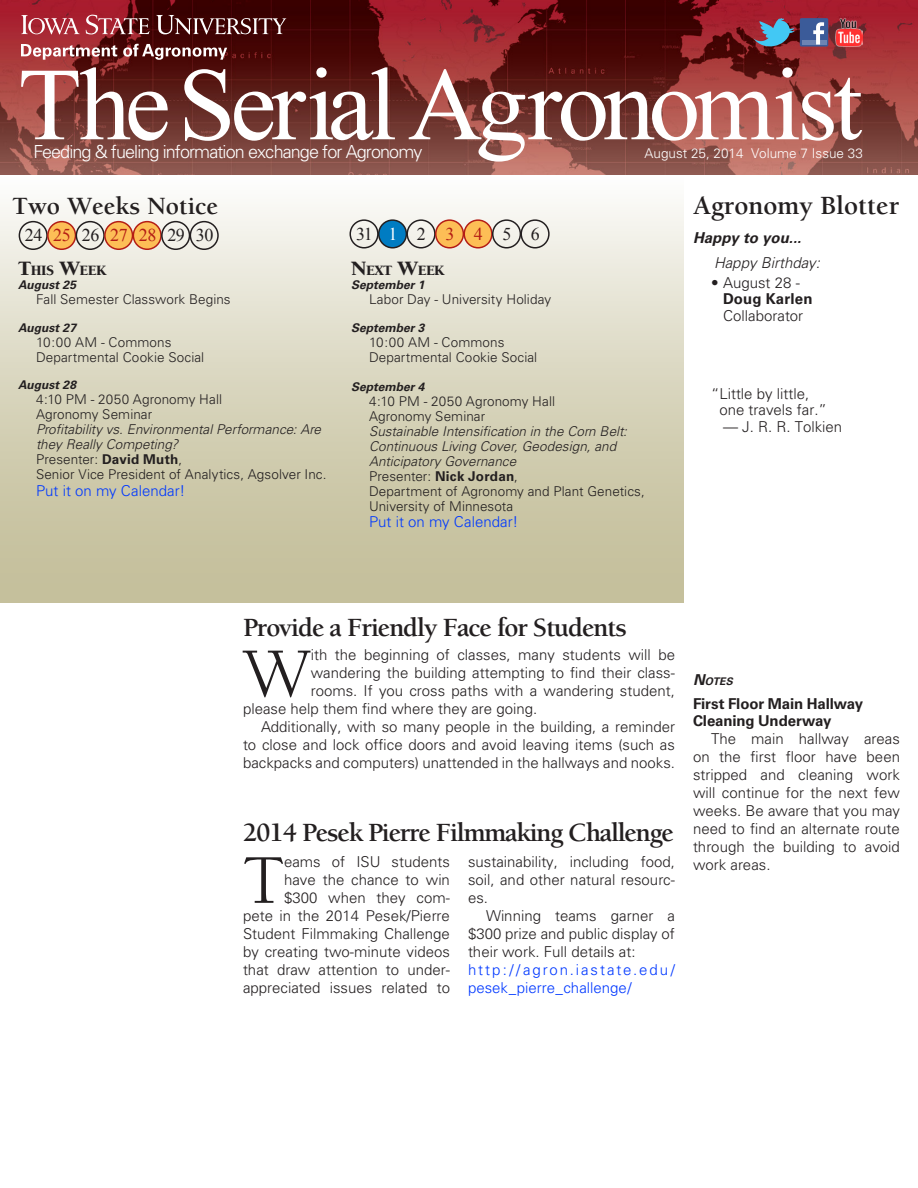
<style>
.page{position:relative;width:918px;height:1188px;background:#fff}
.page>*{position:absolute;margin:0;border:0;box-sizing:border-box;transform-origin:0 0}
.t1{font:103.5px "Times New Roman";letter-spacing:-.05em;color:#fff}
.Drop_Cap{font:71.7px "Berkeley";color:#231f20}
.HEADLINE{font:700 27px "Berkeley";letter-spacing:-.04em;color:#231f20}
.HEADLINE-2{font:700 27px "Berkeley";color:#231f20}
.t2{font:700 25.5px "Berkeley";color:#231f20}
.t3{font:300 18px "Univers";letter-spacing:-.05em;color:#fff}
.t4{font:18px "Times New Roman";letter-spacing:-.01em;color:#231f20}
.t5{font:18px "Times New Roman";letter-spacing:1.085em;color:#231f20}
.Drop_Cap-2{font:300 15px/18px "Univers";color:#231f20}
.Body_Copy{font:300 15px/18px "Univers";color:#231f20;text-align:justify}
.Body_Copy-2{font:300 15px/18px "Univers";letter-spacing:.005em;color:#0038ff}
.Bullet_List{font:300 15px/16.5px "Univers";color:#231f20}
.Notes_Headline{font:700 15px/16.5px "Univers";letter-spacing:-.01em;color:#231f20}
.Calendar_Text{font:300 15px "Univers";color:#0038ff}
.Bullet_List-2{font:italic 300 15px "Univers";color:#231f20}
.Subhead{font:italic 700 15px "Univers";color:#231f20}
.Calendar_This_Week_t{font:900 14.7px "Berkeley";letter-spacing:-.03em;color:#231f20}
.Calendar_Date{font:900 14.7px "Berkeley";letter-spacing:-.03em;color:#231f20}
.Calendar_Text-2{font:300 13.5px/15px "Univers";letter-spacing:.005em;color:#231f20}
.Calendar_Text-3{font:italic 300 13.5px/15px "Univers";letter-spacing:.005em;color:#231f20}
.t6{font:300 13.5px "Univers";color:#fff}
.Calendar_Date-2{font:italic 700 12px "Univers";color:#231f20}
.Subhead-2{font:italic 700 10.5px "Univers";color:#231f20}
.s1{font-weight:700}
.s2{color:#fff}
.s3{color:#b41d15}
.s4{font-size:21px}
.s5{font-size:15px}
</style>
<div class="page">
<img style="left:0;top:0;width:918px;height:175px">
<svg style="left:21px;top:15px;width:59px;height:19px"></svg>
<svg style="left:86px;top:15px;width:63px;height:20px"></svg>
<svg style="left:156px;top:15px;width:130px;height:20px;background:#6a3c3c"></svg>
<svg style="left:21px;top:44px;width:96px;height:16px"></svg>
<svg style="left:123px;top:44px;width:104px;height:16px"></svg>
<svg style="left:753px;top:18px;width:42px;height:28px"></svg>
<div style="left:800px;top:18px;width:28px;height:29px;background:#3b5b99;border-radius:2px"></div>
<div style="left:802px;top:40px;width:24px;height:5px;background:#6d84b3"></div>
<svg style="left:813px;top:22px;width:11px;height:23px"></svg>
<img style="left:836px;top:18px;width:27px;height:29px">
<div style="left:0;top:175px;width:684px;height:428px;background:linear-gradient(to bottom,#f8f7f4,#beb991)"></div>
<div style="left:19px;top:221px;width:29px;height:29px;border:2px solid #231f20;border-radius:50%"></div>
<div style="left:48px;top:222px;width:28px;height:27px;background:#fdbe56;border-radius:50%"></div>
<div style="left:47px;top:221px;width:29px;height:29px;border:2px solid #b41d15;border-radius:50%"></div>
<div style="left:76px;top:221px;width:29px;height:29px;border:2px solid #231f20;border-radius:50%"></div>
<div style="left:105px;top:222px;width:28px;height:27px;background:#fdbe56;border-radius:50%"></div>
<div style="left:104px;top:221px;width:29px;height:29px;border:2px solid #b41d15;border-radius:50%"></div>
<div style="left:133px;top:222px;width:28px;height:27px;background:#fdbe56;border-radius:50%"></div>
<div style="left:133px;top:221px;width:29px;height:29px;border:2px solid #b41d15;border-radius:50%"></div>
<div style="left:161px;top:221px;width:29px;height:29px;border:2px solid #231f20;border-radius:50%"></div>
<div style="left:190px;top:221px;width:29px;height:29px;border:2px solid #231f20;border-radius:50%"></div>
<div style="left:349px;top:219px;width:30px;height:30px;border:2px solid #231f20;border-radius:50%"></div>
<div style="left:379px;top:220px;width:27px;height:28px;background:#007cc2;border-radius:50%"></div>
<div style="left:378px;top:219px;width:29px;height:30px;border:2px solid #231f20;border-radius:50%"></div>
<div style="left:406px;top:219px;width:30px;height:30px;border:2px solid #231f20;border-radius:50%"></div>
<div style="left:436px;top:220px;width:27px;height:28px;background:#fdbe56;border-radius:50%"></div>
<div style="left:435px;top:219px;width:29px;height:30px;border:2px solid #b41d15;border-radius:50%"></div>
<div style="left:464px;top:220px;width:28px;height:28px;background:#fdbe56;border-radius:50%"></div>
<div style="left:463px;top:219px;width:30px;height:30px;border:2px solid #b41d15;border-radius:50%"></div>
<div style="left:492px;top:219px;width:29px;height:30px;border:2px solid #231f20;border-radius:50%"></div>
<div style="left:520px;top:219px;width:30px;height:30px;border:2px solid #231f20;border-radius:50%"></div>
<p class="t1" style="left:18px;top:32px;width:846px">The Serial Agronomist</p>
<p class="t3" style="left:34px;top:141px;width:390px">Feeding &amp; fueling information exchange for Agronomy</p>
<p class="t6" style="left:644px;top:146px;width:220px">August 25, 2014 Volume 7 Issue 33</p>
<p class="HEADLINE-2" style="left:693px;top:191px;width:208px">Agronomy Blotter</p>
<p class="Subhead" style="left:693px;top:229px;width:110px">Happy to you...</p>
<p class="Bullet_List-2" style="left:714px;top:254px;width:107px">Happy Birthday:</p>
<p class="Drop_Cap-2" style="left:723px;top:274px;width:91px;line-height:16.5px;text-indent:-12px">• August 28 -<br><span class="s1">Doug Karlen<br></span>Collaborator</p>
<p class="t2" style="left:12px;top:192px;width:208px">Two Weeks Notice</p>
<p class="t5" style="left:356px;top:221px;width:185px">31<span class="s2">1</span>2<span class="s3">34</span>56</p>
<p class="t4" style="left:25px;top:223px;width:190px">24 <span class="s3">25</span> 26 <span class="s3">27 28</span> 29 30</p>
<p class="Calendar_This_Week_t" style="left:18px;top:263px;width:90px"><span class="s4">T</span>HIS <span class="s4">W</span>EEK</p>
<p class="Calendar_Date-2" style="left:18px;top:277px;width:60px">August 25</p>
<p class="Calendar_Text-2" style="left:36px;top:291px;width:196px">Fall Semester Classwork Begins</p>
<p class="Calendar_Date-2" style="left:18px;top:321px;width:60px">August 27</p>
<p class="Calendar_Text-2" style="left:36px;top:335px;width:137px">10:00 AM - Commons</p>
<p class="Calendar_Text-2" style="left:36px;top:350px;width:170px">Departmental Cookie Social</p>
<p class="Calendar_Date-2" style="left:18px;top:378px;width:60px">August 28</p>
<p class="Calendar_Text-2" style="left:36px;top:392px;width:188px">4:10 PM - 2050 Agronomy Hall</p>
<p class="Calendar_Text-2" style="left:36px;top:407px;width:118px">Agronomy Seminar</p>
<p class="Calendar_Text-3" style="left:36px;top:422px;width:287px">Profitability vs. Environmental Performance: Are they Really Competing?</p>
<p class="Calendar_Text-2" style="left:36px;top:452px;width:148px">Presenter: <span class="s1">David Muth</span>,</p>
<p class="Calendar_Text-2" style="left:36px;top:467px;width:292px">Senior Vice President of Analytics, Agsolver Inc.</p>
<p class="Calendar_Text" style="left:36px;top:481px;width:151px">Put it on my Calendar!</p>
<p class="Calendar_Date" style="left:351px;top:263px;width:95px"><span class="s4">N</span>EXT <span class="s4">W</span>EEK</p>
<p class="Calendar_Date-2" style="left:351px;top:277px;width:75px">September 1</p>
<p class="Calendar_Text-2" style="left:369px;top:291px;width:184px">Labor Day - University Holiday</p>
<p class="Calendar_Date-2" style="left:351px;top:321px;width:75px">September 3</p>
<p class="Calendar_Text-2" style="left:369px;top:335px;width:137px">10:00 AM - Commons</p>
<p class="Calendar_Text-2" style="left:369px;top:350px;width:170px">Departmental Cookie Social</p>
<p class="Calendar_Date-2" style="left:351px;top:379px;width:75px">September 4</p>
<p class="Calendar_Text-2" style="left:369px;top:393px;width:188px">4:10 PM - 2050 Agronomy Hall</p>
<p class="Calendar_Text-2" style="left:369px;top:408px;width:118px">Agronomy Seminar</p>
<p class="Calendar_Text-3" style="left:369px;top:423px;width:259px">Sustainable Intensification in the Corn Belt:<br>Continuous Living Cover, Geodesign, and<br>Anticipatory Governance</p>
<p class="Calendar_Text-2" style="left:369px;top:468px;width:151px">Presenter: <span class="s1">Nick Jordan</span>,</p>
<p class="Calendar_Text-2" style="left:369px;top:483px;width:277px">Department of Agronomy and Plant Genetics,<br>University of Minnesota</p>
<p class="Calendar_Text" style="left:369px;top:513px;width:151px">Put it on my Calendar!</p>
<p class="Bullet_List" style="left:719px;top:385px;width:109px;text-indent:-8px">“Little by little, one travels far.”</p>
<p class="Bullet_List" style="left:723px;top:418px;width:121px">— J. R. R. Tolkien</p>
<p class="HEADLINE" style="left:243px;top:613px;width:385px">Provide a Friendly Face for Students</p>
<p class="Drop_Cap" style="left:243px;top:636px;width:69px">W</p>
<p class="Drop_Cap-2" style="left:311px;top:646px;width:366px">ith the beginning of classes, many students will be</p>
<p class="Drop_Cap-2" style="left:311px;top:664px;width:366px">wandering the building attempting to find their class-</p>
<p class="Drop_Cap-2" style="left:311px;top:682px;width:366px">rooms. If you cross paths with a wandering student,</p>
<p class="Drop_Cap-2" style="left:243px;top:700px;width:296px">please help them find where they are going.</p>
<p class="Body_Copy" style="left:243px;top:718px;width:434px;text-indent:18px">Additionally, with so many people in the building, a reminder to close and lock office doors and avoid leaving items (such as backpacks and computers) unattended in the hallways and nooks.</p>
<p class="HEADLINE" style="left:243px;top:818px;width:433px">2014 Pesek Pierre Filmmaking Challenge</p>
<p class="Drop_Cap-2" style="left:243px;top:853px;width:209px;text-align:right">eams of ISU students<br>have the chance to win<br>$300 when they com-<br>pete in the 2014 Pesek/Pierre<br>Student Filmmaking Challenge by creating two-minute videos that draw attention to under&shy;appreciated issues related to</p>
<p class="Drop_Cap-2" style="left:468px;top:853px;width:208px;text-align:justify">sustainability, including food, soil, and other natural resourc&shy;es.</p>
<p class="Drop_Cap" style="left:243px;top:843px;width:43px">T</p>
<p class="Body_Copy" style="left:468px;top:907px;width:208px;text-indent:18px">Winning teams garner a $300 prize and public display of their work. Full details at:</p>
<p class="Body_Copy-2" style="left:468px;top:961px;width:209px">http://agron.iastate.edu/ pesek_pierre_challenge/</p>
<p class="Subhead-2" style="left:693px;top:675px;width:41px"><span class="s5">N</span>OTES</p>
<p class="Notes_Headline" style="left:693px;top:696px;width:172px">First Floor Main Hallway<br>Cleaning Underway</p>
<p class="Body_Copy" style="left:693px;top:729px;width:209px;text-indent:18px">The main hallway areas on the first floor have been stripped and cleaning work will continue for the next few weeks. Be aware that you may need to find an alternate route through the building to avoid work areas.</p>
</div>
